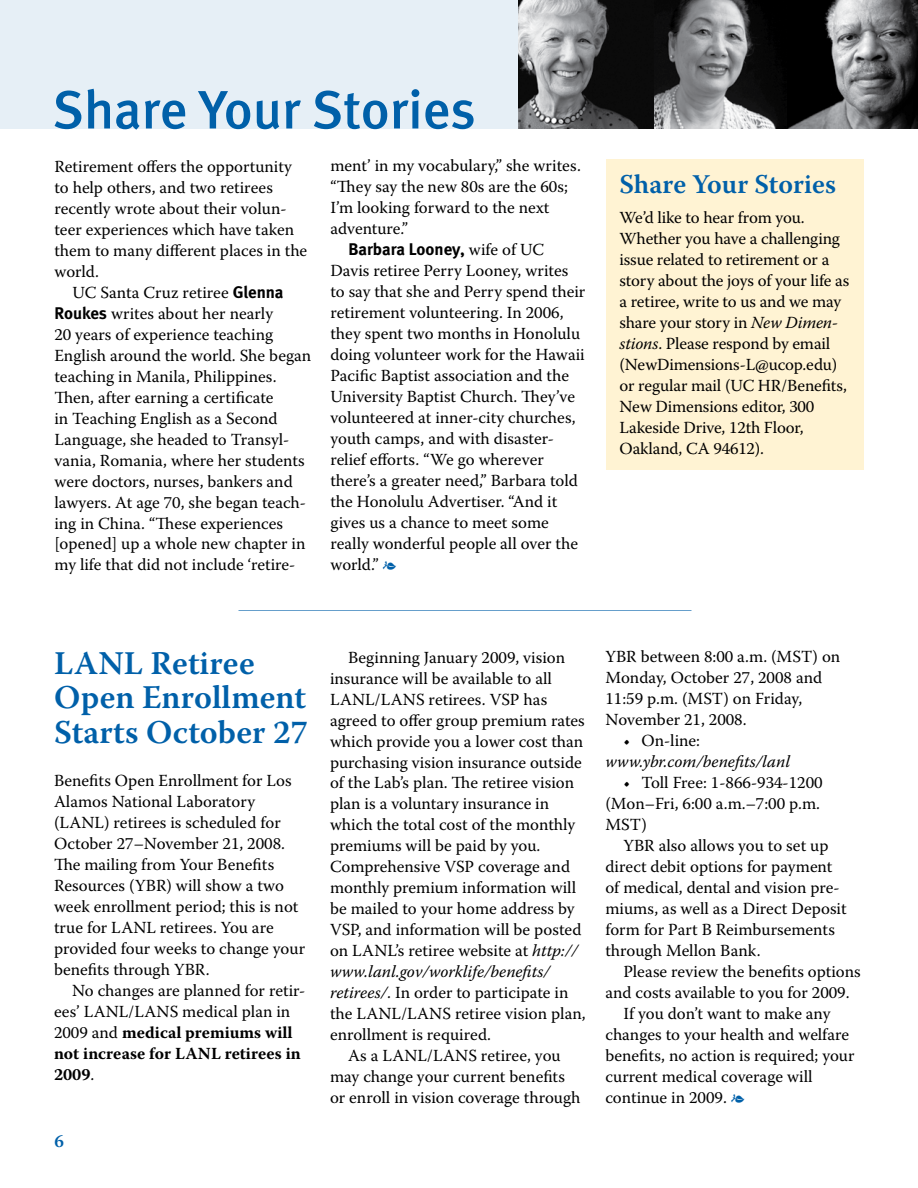
<style>
.page{position:relative;width:918px;height:1188px;background:#fff}
.page>*{position:absolute;margin:0;border:0;box-sizing:border-box;transform-origin:0 0}
.t1{font:54px "Meta Medium LF";color:#0060a9}
.t2{font:600 33px/34.5px "Warnock Pro";color:#0060a9}
.t3{font:600 27px "Warnock Pro";color:#0060a9}
.t4{font:600 18px "Warnock Pro";color:#0060a9}
.t5{font:16.8px/21px "Warnock Pro";color:#000}
.t6{font:italic 16.8px "Warnock Pro";color:#000}
.t7{font:16.8px "Meta Bold LF";color:#000}
.s1{font-family:"Meta Bold LF"}
.s2{font-family:"Warnock Pro"}
.s3{color:#0060a9}
.s4{font-style:italic}
.s5{font-weight:700}
</style>
<div class="page">
<div style="left:0;top:0;width:918px;height:128px;background:#e6eff6"></div>
<img style="left:786px;top:0;width:132px;height:128px">
<img style="left:654px;top:0;width:132px;height:128px">
<img style="left:518px;top:0;width:136px;height:128px">
<hr style="left:238px;top:610px;width:454px;height:1px;background:#0060a9">
<div style="left:606px;top:159px;width:258px;height:311px;background:#fff3d3"></div>
<h1 class="t1" style="left:52px;top:78px;width:425px">Share Your Stories</h1>
<p class="t5" style="left:54px;top:155px;width:254px">Retirement offers the opportunity to help others, and two retirees recently wrote about their volun&shy;teer experiences which have taken them to many different places in the world.</p>
<p class="t5" style="left:54px;top:281px;width:258px;text-indent:18px">UC Santa Cruz retiree <span class="s1">Glenna Roukes</span> writes about her nearly<br>20 years of experience teaching English around the world. She began teaching in Manila, Philippines.<br>Then, after earning a certificate<br>in Teaching English as a Second Language, she headed to Transyl&shy;vania, Romania, where her students were doctors, nurses, bankers and lawyers. At age 70, she began teach&shy;ing in China. “These experiences [opened] up a whole new chapter in my life that did not include ‘retire-</p>
<p class="t5" style="left:330px;top:155px;width:252px">ment’ in my vocabulary,” she writes. “They say the new 80s are the 60s;<br>I’m looking forward to the next adventure.”</p>
<p class="t7" style="left:348px;top:240px;width:197px">Barbara Looney, <span class="s2">wife of UC</span></p>
<p class="t5" style="left:330px;top:260px;width:257px">Davis retiree Perry Looney, writes to say that she and Perry spend their retirement volunteering. In 2006, they spent two months in Honolulu doing volunteer work for the Hawaii<br>Pacific Baptist association and the<br>University Baptist Church. They’ve volunteered at inner-city churches, youth camps, and with disaster&shy;relief efforts. “We go wherever there’s a greater need,” Barbara told the Honolulu Advertiser. “And it gives us a chance to meet some really wonderful people all over the world.” <span class="s3">e</span></p>
<h3 class="t3" style="left:620px;top:168px;width:218px">Share Your Stories</h3>
<p class="t5" style="left:620px;top:207px;width:231px">We’d like to hear from you.<br>Whether you have a challenging issue related to retirement or a story about the joys of your life as a retiree, write to us and we may share your story in <span class="s4">New Dimen&shy;stions</span>. Please respond by email (NewDimensions-L@ucop.edu) or regular mail (UC HR/Benefits,<br>New Dimensions editor, 300<br>Lakeside Drive, 12th Floor,<br>Oakland, CA 94612).</p>
<h2 class="t2" style="left:54px;top:645px;width:256px">LANL Retiree<br>Open Enrollment<br>Starts October 27</h2>
<p class="t5" style="left:54px;top:770px;width:253px">Benefits Open Enrollment for Los<br>Alamos National Laboratory (LANL) retirees is scheduled for<br>October 27–November 21, 2008.<br>The mailing from Your Benefits<br>Resources (YBR) will show a two week enrollment period; this is not true for LANL retirees. You are provided four weeks to change your benefits through YBR.</p>
<p class="t5" style="left:54px;top:980px;width:253px;text-indent:18px">No changes are planned for retir&shy;ees’ LANL/LANS medical plan in<br>2009 and <span class="s5">medical premiums will not increase for LANL retirees in<br>2009</span>.</p>
<p class="t4" style="left:55px;top:1130px;width:11px">6</p>
<p class="t5" style="left:330px;top:646px;width:257px;text-indent:18px">Beginning January 2009, vision insurance will be available to all LANL/LANS retirees. VSP has agreed to offer group premium rates which provide you a lower cost than purchasing vision insurance outside of the Lab’s plan. The retiree vision plan is a voluntary insurance in which the total cost of the monthly premiums will be paid by you.<br>Comprehensive VSP coverage and monthly premium information will be mailed to your home address by VSP, and information will be posted on LANL’s retiree website at <span class="s4">http:// www.lanl.gov/worklife/benefits/ retirees/</span>. In order to participate in the LANL/LANS retiree vision plan, enrollment is required.</p>
<p class="t5" style="left:330px;top:1045px;width:252px;text-indent:18px">As a LANL/LANS retiree, you may change your current benefits or enroll in vision coverage through</p>
<p class="t5" style="left:605px;top:646px;width:236px">YBR between 8:00 a.m. (MST) on<br>Monday, October 27, 2008 and<br>11:59 p.m. (MST) on Friday,<br>November 21, 2008.</p>
<p class="t5" style="left:623px;top:730px;width:78px">• On-line:</p>
<p class="t6" style="left:605px;top:752px;width:186px">www.ybr.com/benefits/lanl</p>
<p class="t5" style="left:605px;top:772px;width:219px;text-indent:18px">• Toll Free: 1-866-934-1200 (Mon–Fri, 6:00 a.m.–7:00 p.m.<br>MST)</p>
<p class="t5" style="left:605px;top:835px;width:243px;text-indent:18px">YBR also allows you to set up direct debit options for payment of medical, dental and vision pre&shy;miums, as well as a Direct Deposit form for Part B Reimbursements through Mellon Bank.</p>
<p class="t5" style="left:623px;top:961px;width:239px">Please review the benefits options</p>
<p class="t5" style="left:605px;top:982px;width:246px">and costs available to you for 2009.</p>
<p class="t5" style="left:623px;top:1003px;width:209px">If you don’t want to make any</p>
<p class="t5" style="left:605px;top:1024px;width:245px">changes to your health and welfare</p>
<p class="t5" style="left:605px;top:1045px;width:251px">benefits, no action is required; your</p>
<p class="t5" style="left:605px;top:1066px;width:209px">current medical coverage will</p>
<p class="t5" style="left:605px;top:1087px;width:141px">continue in 2009. <span class="s3">e</span></p>
</div>
